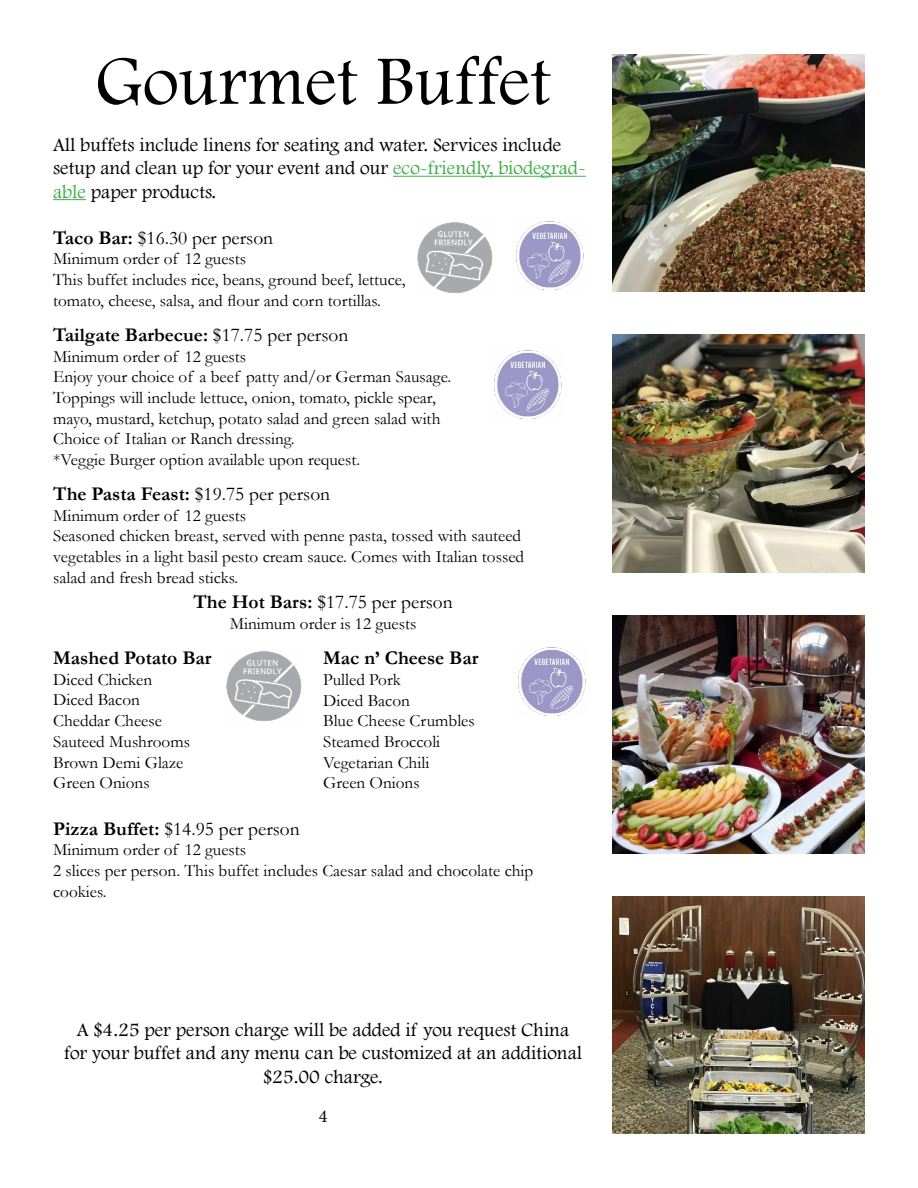
<style>
.page{position:relative;width:918px;height:1188px;background:#fff}
.page>*{position:absolute;margin:0;border:0;box-sizing:border-box;transform-origin:0 0}
.t1{font:72px "Footlight MT Light";color:#000}
.t2{font:19.5px/23.4px "Footlight MT Light";color:#000}
.t3{font:19.5px "Garamond";color:#000}
.t4{font:700 19.5px "Garamond";color:#000}
.t5{font:18px "Minion Pro";color:#000}
.t6{font:17.25px/20.7px "Garamond";color:#000}
.s1{color:#41ad49}
.s2{font-weight:700}
.s3{font-weight:400}
</style>
<div class="page">
<hr style="left:393px;top:176px;width:193px;height:1px;background:#41ad49">
<hr style="left:53px;top:199px;width:33px;height:1px;background:#41ad49">
<img style="left:516px;top:221px;width:68px;height:69px">
<img style="left:613px;top:54px;width:252px;height:238px">
<img style="left:613px;top:335px;width:252px;height:237px">
<img style="left:613px;top:616px;width:252px;height:237px">
<img style="left:613px;top:896px;width:252px;height:238px">
<img style="left:494px;top:350px;width:68px;height:69px">
<img style="left:518px;top:647px;width:68px;height:69px">
<img style="left:417px;top:222px;width:76px;height:72px">
<img style="left:226px;top:651px;width:76px;height:71px">
<h1 class="t1" style="left:95px;top:38px;width:458px">Gourmet Buffet</h1>
<p class="t2" style="left:53px;top:132px;width:534px">All buffets include linens for seating and water. Services include setup and clean up for your event and our <span class="s1">eco-friendly, biodegrad&shy;able</span> paper products.</p>
<p class="t3" style="left:53px;top:224px;width:222px"><span class="s2">Taco Bar:</span> $16.30 per person</p>
<p class="t6" style="left:53px;top:248px;width:354px">Minimum order of 12 guests<br>This buffet includes rice, beans, ground beef, lettuce, tomato, cheese, salsa, and flour and corn tortillas.</p>
<p class="t4" style="left:53px;top:322px;width:297px">Tailgate Barbecue: <span class="s3">$17.75 per person</span></p>
<p class="t6" style="left:53px;top:345px;width:400px">Minimum order of 12 guests<br>Enjoy your choice of a beef patty and/or German Sausage.<br>Toppings will include lettuce, onion, tomato, pickle spear, mayo, mustard, ketchup, potato salad and green salad with Choice of Italian or Ranch dressing.<br>*Veggie Burger option available upon request.</p>
<p class="t3" style="left:53px;top:481px;width:279px"><span class="s2">The Pasta Feast:</span> $19.75 per person</p>
<p class="t6" style="left:53px;top:504px;width:473px">Minimum order of 12 guests<br>Seasoned chicken breast, served with penne pasta, tossed with sauteed vegetables in a light basil pesto cream sauce. Comes with Italian tossed salad and fresh bread sticks.</p>
<p class="t3" style="left:193px;top:589px;width:261px"><span class="s2">The Hot Bars:</span> $17.75 per person</p>
<p class="t6" style="left:230px;top:613px;width:188px">Minimum order is 12 guests</p>
<p class="t4" style="left:53px;top:645px;width:160px">Mashed Potato Bar</p>
<p class="t6" style="left:53px;top:669px;width:138px">Diced Chicken<br>Diced Bacon<br>Cheddar Cheese<br>Sauteed Mushrooms<br>Brown Demi Glaze<br>Green Onions</p>
<p class="t4" style="left:323px;top:645px;width:157px">Mac n’ Cheese Bar</p>
<p class="t6" style="left:323px;top:669px;width:153px">Pulled Pork<br>Diced Bacon<br>Blue Cheese Crumbles<br>Steamed Broccoli<br>Vegetarian Chili<br>Green Onions</p>
<p class="t3" style="left:53px;top:816px;width:248px"><span class="s2">Pizza Buffet:</span> $14.95 per person</p>
<p class="t6" style="left:53px;top:839px;width:482px">Minimum order of 12 guests<br>2 slices per person. This buffet includes Caesar salad and chocolate chip cookies.</p>
<p class="t2" style="left:64px;top:1017px;width:519px;text-align:center">A $4.25 per person charge will be added if you request China for your buffet and any menu can be customized at an additional $25.00 charge.</p>
<p class="t5" style="left:319px;top:1104px;width:10px">4</p>
</div>
